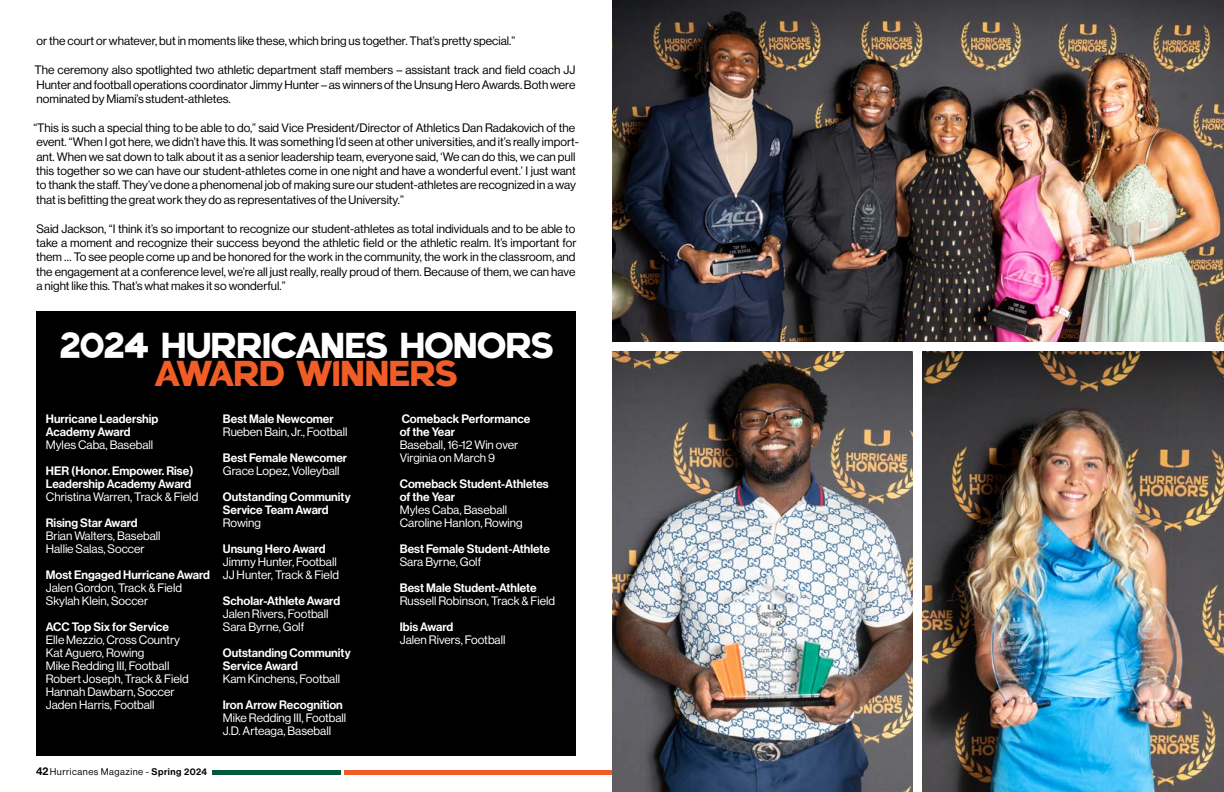
<style>
.page{position:relative;width:1224px;height:792px;background:#fff}
.page>*{position:absolute;margin:0;border:0;box-sizing:border-box;transform-origin:0 0}
.t1{font:700 36px "Amaro Sans";letter-spacing:-.025em;color:#fff}
.t2{font:700 36px "Amaro Sans";letter-spacing:-.025em;color:#f15d27}
.t3{font:12px/14.4px "N Haas Grotesk DS Pro 55 Rg";color:#000;text-align:justify}
.t4{font:12px/13px "N Haas Grotesk DS Pro 55 Rg";color:#fff}
.t5{font:12px/13px "N Haas Grotesk DS Pro 65 Md";color:#fff}
.t6{font:9.5px "N Haas Grotesk DS Pro 55 Rg";letter-spacing:.05em;color:#000}
.s1{font-family:"N Haas Grotesk DS Pro 65 Md";font-size:11px}
.s2{font-family:"N Haas Grotesk DS Pro 65 Md"}
</style>
<div class="page">
<hr style="left:344px;top:771px;width:533px;height:4px;background:#f05c24">
<hr style="left:213px;top:771px;width:128px;height:4px;background:#005938">
<div style="left:36px;top:312px;width:540px;height:444px;background:#000"></div>
<img style="left:612px;top:0;width:612px;height:342px">
<img style="left:612px;top:351px;width:301px;height:441px">
<img style="left:922px;top:351px;width:302px;height:441px">
<p class="t3" style="left:36px;top:34px;width:480px">or the court or whatever, but in moments like these, which bring us together. That’s pretty special.”</p>
<p class="t3" style="left:35px;top:63px;width:542px">The ceremony also spotlighted two athletic department staff members – assistant track and field coach JJ Hunter and football operations coordinator Jimmy Hunter – as winners of the Unsung Hero Awards. Both were nominated by Miami’s student-athletes.</p>
<p class="t3" style="left:33px;top:120px;width:547px;text-align:left">“This is such a special thing to be able to do,” said Vice President/Director of Athletics Dan Radakovich of the event. “When I got here, we didn’t have this. It was something I’d seen at other universities, and it’s really import&shy;ant. When we sat down to talk about it as a senior leadership team, everyone said, ‘We can do this, we can pull this together so we can have our student-athletes come in one night and have a wonderful event.’ I just want to thank the staff. They’ve done a phenomenal job of making sure our student-athletes are recognized in a way that is befitting the great work they do as representatives of the University.”</p>
<p class="t3" style="left:36px;top:221px;width:542px">Said Jackson, “I think it’s so important to recognize our student-athletes as total individuals and to be able to take a moment and recognize their success beyond the athletic field or the athletic realm. It’s important for them … To see people come up and be honored for the work in the community, the work in the classroom, and the engagement at a conference level, we’re all just really, really proud of them. Because of them, we can have a night like this. That’s what makes it so wonderful.”</p>
<h1 class="t1" style="left:59px;top:322px;width:496px">2024 HURRICANES HONORS</h1>
<h1 class="t2" style="left:155px;top:350px;width:304px">AWARD WINNERS</h1>
<p class="t5" style="left:46px;top:413px;width:114px">Hurricane Leadership<br>Academy Award</p>
<p class="t4" style="left:46px;top:439px;width:109px">Myles Caba, Baseball</p>
<p class="t5" style="left:46px;top:465px;width:149px">HER (Honor. Empower. Rise)<br>Leadership Academy Award</p>
<p class="t4" style="left:46px;top:491px;width:154px">Christina Warren, Track &amp; Field</p>
<p class="t5" style="left:46px;top:517px;width:93px">Rising Star Award</p>
<p class="t4" style="left:46px;top:530px;width:116px">Brian Walters, Baseball<br>Hallie Salas, Soccer</p>
<p class="t5" style="left:46px;top:569px;width:166px">Most Engaged Hurricane Award</p>
<p class="t4" style="left:46px;top:582px;width:138px">Jalen Gordon, Track &amp; Field<br>Skylah Klein, Soccer</p>
<p class="t5" style="left:46px;top:621px;width:125px">ACC Top Six for Service</p>
<p class="t4" style="left:46px;top:634px;width:145px">Elle Mezzio, Cross Country<br>Kat Aguero, Rowing<br>Mike Redding III, Football<br>Robert Joseph, Track &amp; Field<br>Hannah Dawbarn, Soccer<br>Jaden Harris, Football</p>
<p class="t5" style="left:400px;top:413px;width:132px">Comeback Performance of the Year</p>
<p class="t4" style="left:400px;top:439px;width:120px">Baseball, 16-12 Win over<br>Virginia on March 9</p>
<p class="t5" style="left:400px;top:478px;width:150px">Comeback Student-Athletes of the Year</p>
<p class="t4" style="left:400px;top:503px;width:124px">Myles Caba, Baseball<br>Caroline Hanlon, Rowing</p>
<p class="t5" style="left:400px;top:543px;width:152px">Best Female Student-Athlete</p>
<p class="t4" style="left:400px;top:555px;width:83px">Sara Byrne, Golf</p>
<p class="t5" style="left:400px;top:582px;width:138px">Best Male Student-Athlete</p>
<p class="t4" style="left:400px;top:594px;width:157px">Russell Robinson, Track &amp; Field</p>
<p class="t5" style="left:400px;top:621px;width:55px">Ibis Award</p>
<p class="t4" style="left:400px;top:633px;width:107px">Jalen Rivers, Football</p>
<p class="t5" style="left:223px;top:413px;width:112px">Best Male Newcomer</p>
<p class="t4" style="left:223px;top:426px;width:126px">Rueben Bain, Jr., Football</p>
<p class="t5" style="left:223px;top:452px;width:126px">Best Female Newcomer</p>
<p class="t4" style="left:223px;top:465px;width:118px">Grace Lopez, Volleyball</p>
<p class="t5" style="left:223px;top:491px;width:129px">Outstanding Community<br>Service Team Award</p>
<p class="t4" style="left:223px;top:517px;width:40px">Rowing</p>
<p class="t5" style="left:223px;top:543px;width:104px">Unsung Hero Award</p>
<p class="t4" style="left:223px;top:555px;width:118px">Jimmy Hunter, Football<br>JJ Hunter, Track &amp; Field</p>
<p class="t5" style="left:223px;top:595px;width:119px">Scholar-Athlete Award</p>
<p class="t4" style="left:223px;top:607px;width:107px">Jalen Rivers, Football<br>Sara Byrne, Golf</p>
<p class="t5" style="left:223px;top:647px;width:129px">Outstanding Community<br>Service Award</p>
<p class="t4" style="left:223px;top:672px;width:119px">Kam Kinchens, Football</p>
<p class="t5" style="left:223px;top:699px;width:122px">Iron Arrow Recognition</p>
<p class="t4" style="left:223px;top:711px;width:125px">Mike Redding III, Football<br>J.D. Arteaga, Baseball</p>
<p class="t6" style="left:36px;top:767px;width:173px"><span class="s1">42</span>Hurricanes Magazine - <span class="s2">Spring 2024</span></p>
</div>
